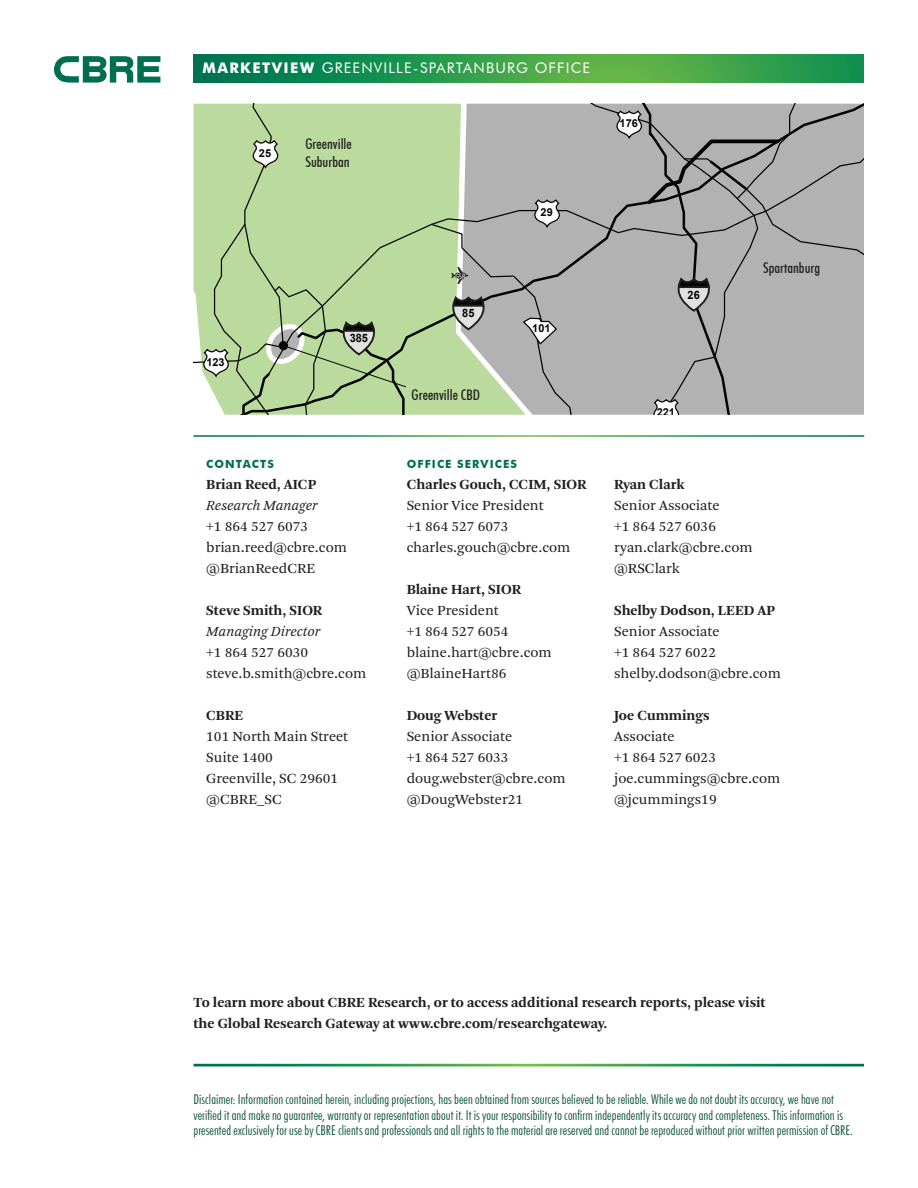
<style>
.page{position:relative;width:918px;height:1188px;background:#fff}
.page>*{position:absolute;margin:0;border:0;box-sizing:border-box;transform-origin:0 0}
.Contact_Name{font:700 14.7px/21px "Arnhem Pro";color:#231f20}
.Contact_Name-2{font:14.7px "Arnhem Pro Blond";color:#231f20}
.Contact_Address{font:14.7px "Arnhem Pro Blond";color:#231f20}
.Contact_Role{font:14.7px "Arnhem Pro Blond";color:#231f20}
.Header__White{font:14.7px "Futura BT";letter-spacing:.08em;color:#fff}
.Contact_Role-2{font:italic 14.7px "Arnhem Pro Blond";color:#231f20}
.t1{font:500 condensed 14.55px/17.5px "Futura BT";color:#231f20}
.Disclaimer{font:300 condensed 13.5px/15.8px "Futura BT";letter-spacing:.01em;color:#004a33}
.t2{font:700 11.55px "Arial";color:#050604;scale:.95 1}
.Contacts_Heading{font:700 11.25px "Futura BT";letter-spacing:.1em;color:#006e51}
.t3{font:700 10.95px "Arial";color:#050604}
.t4{font:500 condensed 7.5px "Futura BT";color:#fff}
.s1{font-weight:700}
</style>
<div class="page">
<svg style="left:54px;top:56px;width:106px;height:27px"></svg>
<svg style="left:194px;top:54px;width:670px;height:29px;background:#2d994d"></svg>
<svg style="left:415px;top:376px;width:449px;height:39px;background:#b9cca9"></svg>
<div style="left:549px;top:376px;width:66px;height:39px;background:#b2b2b2"></div>
<svg style="left:415px;top:104px;width:449px;height:272px;background:#b2b8ac"></svg>
<svg style="left:522px;top:317px;width:36px;height:29px"></svg>
<svg style="left:533px;top:198px;width:29px;height:30px"></svg>
<svg style="left:615px;top:104px;width:217px;height:311px;background:#aaa"></svg>
<svg style="left:446px;top:294px;width:45px;height:38px;background:#9da297"></svg>
<svg style="left:194px;top:104px;width:221px;height:311px;background:#b5d29b"></svg>
<svg style="left:451px;top:267px;width:17px;height:17px"></svg>
<p class="Header__White" style="left:202px;top:59px;width:389px"><span class="s1">MARKETVIEW</span> GREENVILLE-SPARTANBURG OFFICE</p>
<p class="t3" style="left:259px;top:146px;width:14px">25</p>
<p class="t1" style="left:305px;top:135px;width:48px">Greenville<br>Suburban</p>
<p class="t3" style="left:206px;top:354px;width:20px">123</p>
<p class="t2" style="left:350px;top:331px;width:21px">385</p>
<p class="Contacts_Heading" style="left:206px;top:457px;width:69px">CONTACTS</p>
<p class="Contact_Name" style="left:206px;top:474px;width:111px">Brian Reed, AICP</p>
<p class="Contact_Role-2" style="left:206px;top:496px;width:113px">Research Manager</p>
<p class="Contact_Address" style="left:206px;top:517px;width:103px">+1 864 527 6073</p>
<p class="Contact_Name-2" style="left:206px;top:538px;width:142px">brian.reed@cbre.com</p>
<p class="Contact_Role" style="left:206px;top:559px;width:111px">@BrianReedCRE</p>
<p class="Contact_Name" style="left:206px;top:600px;width:118px">Steve Smith, SIOR</p>
<p class="Contact_Role-2" style="left:206px;top:622px;width:116px">Managing Director</p>
<p class="Contact_Address" style="left:206px;top:643px;width:103px">+1 864 527 6030</p>
<p class="Contact_Name-2" style="left:206px;top:664px;width:162px">steve.b.smith@cbre.com</p>
<p class="Contact_Name" style="left:206px;top:705px;width:39px">CBRE</p>
<p class="Contact_Name-2" style="left:206px;top:727px;width:143px">101 North Main Street</p>
<p class="Contact_Name-2" style="left:206px;top:748px;width:68px">Suite 1400</p>
<p class="Contact_Name-2" style="left:206px;top:769px;width:134px">Greenville, SC 29601</p>
<p class="Contact_Role" style="left:206px;top:790px;width:77px">@CBRE_SC</p>
<p class="t4" style="left:456px;top:271px;width:11px">GSP</p>
<p class="t2" style="left:462px;top:306px;width:14px">85</p>
<p class="t1" style="left:412px;top:386px;width:70px">Greenville CBD</p>
<p class="t3" style="left:541px;top:205px;width:14px">29</p>
<p class="t3" style="left:532px;top:321px;width:20px">101</p>
<p class="Contacts_Heading" style="left:407px;top:457px;width:112px">OFFICE SERVICES</p>
<p class="Contact_Name" style="left:407px;top:474px;width:181px">Charles Gouch, CCIM, SIOR</p>
<p class="Contact_Address" style="left:407px;top:496px;width:139px">Senior Vice President</p>
<p class="Contact_Address" style="left:407px;top:517px;width:103px">+1 864 527 6073</p>
<p class="Contact_Name-2" style="left:407px;top:538px;width:165px">charles.gouch@cbre.com</p>
<p class="Contact_Name" style="left:407px;top:579px;width:116px">Blaine Hart, SIOR</p>
<p class="Contact_Address" style="left:407px;top:601px;width:94px">Vice President</p>
<p class="Contact_Address" style="left:407px;top:622px;width:103px">+1 864 527 6054</p>
<p class="Contact_Name-2" style="left:407px;top:643px;width:147px">blaine.hart@cbre.com</p>
<p class="Contact_Role" style="left:407px;top:664px;width:101px">@BlaineHart86</p>
<p class="Contact_Name" style="left:407px;top:705px;width:92px">Doug Webster</p>
<p class="Contact_Address" style="left:407px;top:727px;width:107px">Senior Associate</p>
<p class="Contact_Address" style="left:407px;top:748px;width:103px">+1 864 527 6033</p>
<p class="Contact_Name-2" style="left:407px;top:769px;width:160px">doug.webster@cbre.com</p>
<p class="Contact_Role" style="left:407px;top:790px;width:118px">@DougWebster21</p>
<p class="t3" style="left:620px;top:116px;width:20px">176</p>
<p class="t2" style="left:688px;top:287px;width:14px">26</p>
<p class="t3" style="left:657px;top:404px;width:20px">221</p>
<p class="t1" style="left:763px;top:259px;width:58px">Spartanburg</p>
<p class="Contact_Name" style="left:614px;top:474px;width:72px">Ryan Clark</p>
<p class="Contact_Address" style="left:614px;top:496px;width:107px">Senior Associate</p>
<p class="Contact_Address" style="left:614px;top:517px;width:103px">+1 864 527 6036</p>
<p class="Contact_Name-2" style="left:614px;top:538px;width:140px">ryan.clark@cbre.com</p>
<p class="Contact_Role" style="left:614px;top:559px;width:67px">@RSClark</p>
<p class="Contact_Name" style="left:614px;top:600px;width:162px">Shelby Dodson, LEED AP</p>
<p class="Contact_Address" style="left:614px;top:622px;width:107px">Senior Associate</p>
<p class="Contact_Address" style="left:614px;top:643px;width:103px">+1 864 527 6022</p>
<p class="Contact_Name-2" style="left:614px;top:664px;width:168px">shelby.dodson@cbre.com</p>
<p class="Contact_Name" style="left:614px;top:705px;width:97px">Joe Cummings</p>
<p class="Contact_Address" style="left:614px;top:727px;width:62px">Associate</p>
<p class="Contact_Address" style="left:614px;top:748px;width:103px">+1 864 527 6023</p>
<p class="Contact_Name-2" style="left:614px;top:769px;width:168px">joe.cummings@cbre.com</p>
<p class="Contact_Role" style="left:614px;top:790px;width:104px">@jcummings19</p>
<p class="Contact_Name" style="left:194px;top:992px;width:574px">To learn more about CBRE Research, or to access additional research reports, please visit the Global Research Gateway at www.cbre.com/researchgateway.</p>
<p class="Disclaimer" style="left:194px;top:1091px;width:661px">Disclaimer: Information contained herein, including projections, has been obtained from sources believed to be reliable. While we do not doubt its accuracy, we have not verified it and make no guarantee, warranty or representation about it. It is your responsibility to confirm independently its accuracy and completeness. This information is presented exclusively for use by CBRE clients and professionals and all rights to the material are reserved and cannot be reproduced without prior written permission of CBRE.</p>
</div>
